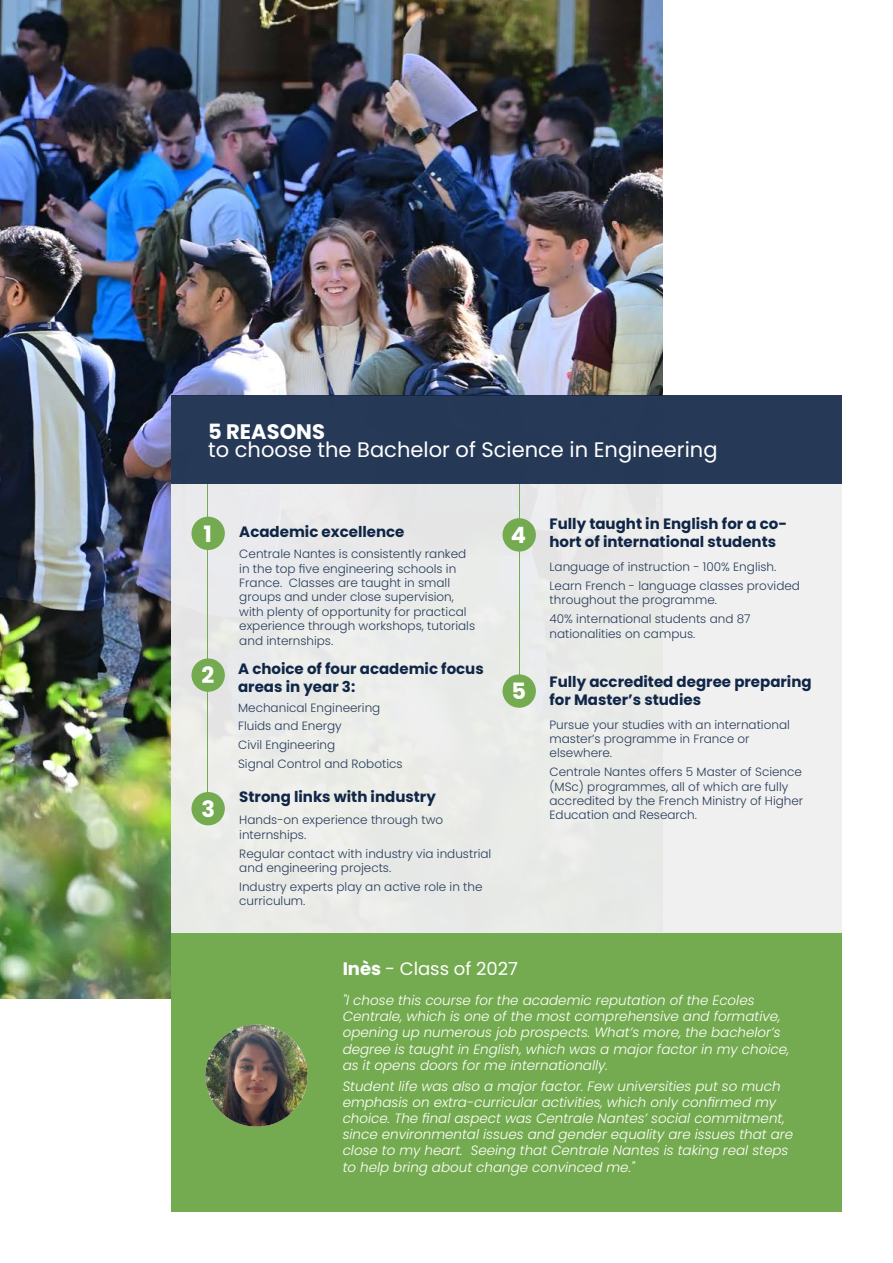
<style>
.page{position:relative;width:893px;height:1263px;background:#fff}
.page>*{position:absolute;margin:0;border:0;box-sizing:border-box;transform-origin:0 0}
.t1{font:700 22.5px "Poppins";color:#fff}
.t2{font:21px "Poppins";color:#fff}
.t3{font:700 21px "Poppins";color:#fff}
.t4{font:18px "Poppins";color:#fff}
.t5{font:700 15px/18px "Poppins";color:#102647}
.t6{font:italic 300 13.5px/16.2px "Poppins";color:#fff}
.t7{font:300 12px/14.4px "Poppins";color:#283c5a}
.s1{font-weight:700}
</style>
<div class="page">
<img style="left:0;top:0;width:663px;height:999px">
<div style="left:171px;top:932px;width:671px;height:280px;background:#75ab50"></div>
<img style="left:206px;top:1024px;width:102px;height:103px;border-radius:51px">
<div style="left:171px;top:396px;width:671px;height:536px;background:#f0f0f0"></div>
<div style="left:171px;top:396px;width:671px;height:88px;background:#263957"></div>
<hr style="left:207px;top:484px;width:1px;height:340px;background:#75ab50">
<hr style="left:519px;top:484px;width:1px;height:217px;background:#75ab50">
<div style="left:191px;top:517px;width:34px;height:33px;background:#75ab50;border-radius:50%"></div>
<div style="left:191px;top:658px;width:34px;height:34px;background:#75ab50;border-radius:50%"></div>
<div style="left:502px;top:674px;width:34px;height:34px;background:#75ab50;border-radius:50%"></div>
<div style="left:502px;top:518px;width:34px;height:34px;background:#75ab50;border-radius:50%"></div>
<div style="left:191px;top:792px;width:34px;height:33px;background:#75ab50;border-radius:50%"></div>
<h2 class="t3" style="left:208px;top:420px;width:118px">5 REASONS</h2>
<h2 class="t2" style="left:208px;top:438px;width:511px">to choose the Bachelor of Science in Engineering</h2>
<h1 class="t1" style="left:203px;top:521px;width:10px">1</h1>
<h1 class="t1" style="left:201px;top:662px;width:14px">2</h1>
<h1 class="t1" style="left:201px;top:796px;width:15px">3</h1>
<p class="t5" style="left:239px;top:523px;width:167px">Academic excellence</p>
<p class="t7" style="left:239px;top:547px;width:237px">Centrale Nantes is consistently ranked in the top five engineering schools in France. Classes are taught in small groups and under close supervision, with plenty of opportunity for practical experience through workshops, tutorials and internships.</p>
<p class="t5" style="left:238px;top:660px;width:247px">A choice of four academic focus areas in year 3:</p>
<p class="t7" style="left:238px;top:698px;width:166px;line-height:18.9px">Mechanical Engineering<br>Fluids and Energy<br>Civil Engineering<br>Signal Control and Robotics</p>
<p class="t5" style="left:239px;top:788px;width:198px">Strong links with industry</p>
<p class="t7" style="left:239px;top:813px;width:205px">Hands-on experience through two internships.</p>
<p class="t7" style="left:239px;top:846px;width:253px">Regular contact with industry via industrial and engineering projects.</p>
<p class="t7" style="left:239px;top:880px;width:245px">Industry experts play an active role in the curriculum.</p>
<h1 class="t1" style="left:511px;top:522px;width:17px">4</h1>
<h1 class="t1" style="left:512px;top:678px;width:16px">5</h1>
<h3 class="t4" style="left:343px;top:958px;width:177px"><span class="s1">Inès</span> - Class of 2027</h3>
<p class="t5" style="left:549px;top:515px;width:239px">Fully taught in English for a co&shy;hort of international students</p>
<p class="t7" style="left:549px;top:557px;width:252px;line-height:18.9px">Language of instruction - 100% English.<br>Learn French - language classes provided</p>
<p class="t7" style="left:549px;top:591px;width:203px;line-height:18.9px">throughout the programme.<br>40% international students and 87</p>
<p class="t7" style="left:549px;top:626px;width:147px">nationalities on campus.</p>
<p class="t5" style="left:549px;top:673px;width:264px">Fully accredited degree preparing for Master’s studies</p>
<p class="t7" style="left:549px;top:717px;width:242px">Pursue your studies with an international master’s programme in France or elsewhere.</p>
<p class="t7" style="left:549px;top:765px;width:255px">Centrale Nantes offers 5 Master of Science (MSc) programmes, all of which are fully accredited by the French Ministry of Higher Education and Research.</p>
<p class="t6" style="left:343px;top:992px;width:448px">"I chose this course for the academic reputation of the Ecoles Centrale, which is one of the most comprehensive and formative, opening up numerous job prospects. What’s more, the bachelor’s degree is taught in English, which was a major factor in my choice, as it opens doors for me internationally.</p>
<p class="t6" style="left:343px;top:1078px;width:452px">Student life was also a major factor. Few universities put so much emphasis on extra-curricular activities, which only confirmed my choice. The final aspect was Centrale Nantes’ social commitment, since environmental issues and gender equality are issues that are close to my heart. Seeing that Centrale Nantes is taking real steps to help bring about change convinced me."</p>
</div>
